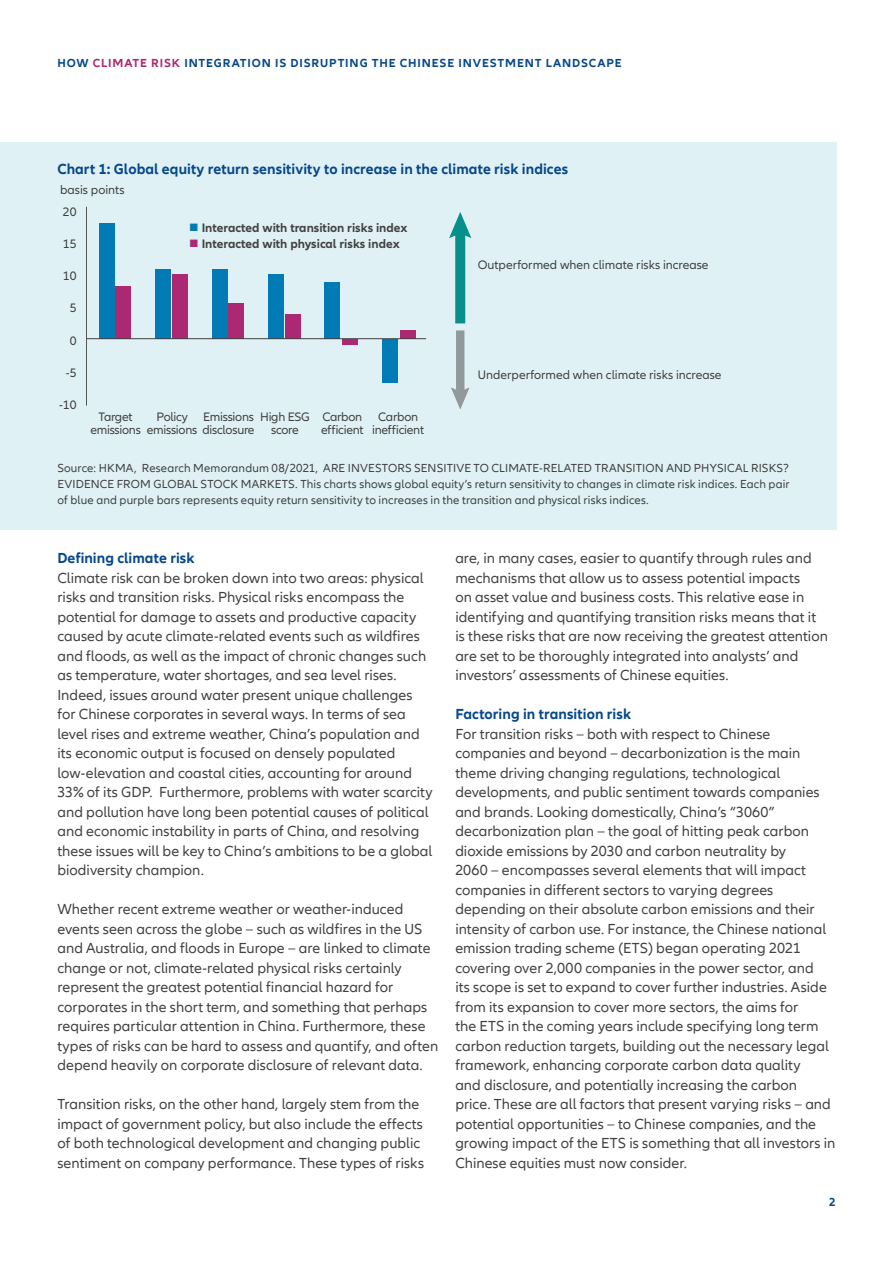
<style>
.page{position:relative;width:893px;height:1263px;background:#fff}
.page>*{position:absolute;margin:0;border:0;box-sizing:border-box;transform-origin:0 0}
.t1{font:15px/19.5px "Allianz Neo";letter-spacing:.005em;color:#424241}
.t2{font:700 15px "Allianz Neo";letter-spacing:.005em;color:#06488a}
.t3{font:12.75px/13.5px "Allianz Neo";letter-spacing:-.02em;color:#424241;text-align:center}
.t4{font:12.75px/21.6px "Allianz Neo";color:#424241}
.t5{font:700 12.75px "Allianz Neo";color:#424241}
.t6{font:12px/15.6px "Allianz Neo";letter-spacing:.01em;color:#424241;text-align:justify}
.t7{font:700 12px "Allianz Neo";letter-spacing:.075em;color:#06488a}
.s1{color:#ab2873}
.s2{color:#007bb5}
</style>
<div class="page">
<div style="left:0;top:142px;width:836px;height:388px;background:#e0f1f5"></div>
<div style="left:99px;top:223px;width:16px;height:116px;background:#007bb5"></div>
<div style="left:155px;top:269px;width:16px;height:70px;background:#007bb5"></div>
<div style="left:212px;top:269px;width:16px;height:70px;background:#007bb5"></div>
<div style="left:268px;top:275px;width:16px;height:64px;background:#007bb5"></div>
<div style="left:324px;top:283px;width:16px;height:56px;background:#007bb5"></div>
<div style="left:383px;top:339px;width:15px;height:43px;background:#007bb5"></div>
<div style="left:116px;top:286px;width:15px;height:53px;background:#ab2873"></div>
<div style="left:172px;top:275px;width:16px;height:64px;background:#ab2873"></div>
<div style="left:229px;top:304px;width:15px;height:35px;background:#ab2873"></div>
<div style="left:285px;top:315px;width:15px;height:24px;background:#ab2873"></div>
<div style="left:342px;top:339px;width:16px;height:6px;background:#ab2873"></div>
<div style="left:400px;top:330px;width:15px;height:9px;background:#ab2873"></div>
<hr style="left:86px;top:338px;width:340px;height:1px;background:#424241">
<hr style="left:86px;top:207px;width:1px;height:199px;background:#424241">
<div style="left:455px;top:230px;width:10px;height:93px;background:#078f8c"></div>
<svg style="left:449px;top:212px;width:22px;height:26px"></svg>
<div style="left:456px;top:330px;width:8px;height:64px;background:#91999b"></div>
<svg style="left:451px;top:387px;width:19px;height:23px"></svg>
<p class="t7" style="left:57px;top:56px;width:566px">HOW <span class="s1">CLIMATE RISK</span> INTEGRATION IS DISRUPTING THE CHINESE INVESTMENT LANDSCAPE</p>
<p class="t2" style="left:57px;top:161px;width:512px">Chart 1: Global equity return sensitivity to increase in the climate risk indices</p>
<p class="t4" style="left:60px;top:179px;width:66px">basis points<br>20</p>
<p class="t3" style="left:63px;top:237px;width:15px">15</p>
<p class="t3" style="left:63px;top:269px;width:15px">10</p>
<p class="t3" style="left:70px;top:302px;width:8px">5</p>
<p class="t3" style="left:70px;top:334px;width:8px">0</p>
<p class="t3" style="left:66px;top:366px;width:12px">-5</p>
<p class="t3" style="left:59px;top:398px;width:19px">-10</p>
<p class="t3" style="left:90px;top:410px;width:52px">Target emissions</p>
<p class="t3" style="left:147px;top:410px;width:109px;text-align:left;text-indent:10px">Policy<br>emissions disclosure</p>
<p class="t5" style="left:189px;top:221px;width:220px"><span class="s2">■</span> Interacted with transition risks index</p>
<p class="t5" style="left:189px;top:236px;width:212px"><span class="s1">■</span> Interacted with physical risks index</p>
<p class="t4" style="left:478px;top:254px;width:232px">Outperformed when climate risks increase</p>
<p class="t4" style="left:478px;top:364px;width:245px">Underperformed when climate risks increase</p>
<p class="t3" style="left:203px;top:410px;width:52px">Emissions</p>
<p class="t3" style="left:260px;top:410px;width:51px">High ESG score</p>
<p class="t3" style="left:321px;top:410px;width:44px;text-align:left">Carbon efficient</p>
<p class="t3" style="left:372px;top:410px;width:53px">Carbon inefficient</p>
<p class="t6" style="left:57px;top:461px;width:734px">Source: HKMA, Research Memorandum 08/2021, ARE INVESTORS SENSITIVE TO CLIMATE-RELATED TRANSITION AND PHYSICAL RISKS?<br>EVIDENCE FROM GLOBAL STOCK MARKETS. This charts shows global equity’s return sensitivity to changes in climate risk indices. Each pair of blue and purple bars represents equity return sensitivity to increases in the transition and physical risks indices.</p>
<p class="t2" style="left:57px;top:550px;width:139px">Defining climate risk</p>
<p class="t1" style="left:57px;top:568px;width:377px">Climate risk can be broken down into two areas: physical risks and transition risks. Physical risks encompass the potential for damage to assets and productive capacity caused by acute climate-related events such as wildfires and floods, as well as the impact of chronic changes such as temperature, water shortages, and sea level rises.<br>Indeed, issues around water present unique challenges for Chinese corporates in several ways. In terms of sea level rises and extreme weather, China’s population and its economic output is focused on densely populated low-elevation and coastal cities, accounting for around 33% of its GDP. Furthermore, problems with water scarcity and pollution have long been potential causes of political and economic instability in parts of China, and resolving these issues will be key to China’s ambitions to be a global biodiversity champion.</p>
<p class="t1" style="left:57px;top:900px;width:382px">Whether recent extreme weather or weather-induced events seen across the globe – such as wildfires in the US and Australia, and floods in Europe – are linked to climate change or not, climate-related physical risks certainly represent the greatest potential financial hazard for corporates in the short term, and something that perhaps requires particular attention in China. Furthermore, these types of risks can be hard to assess and quantify, and often depend heavily on corporate disclosure of relevant data.</p>
<p class="t1" style="left:57px;top:1095px;width:368px">Transition risks, on the other hand, largely stem from the impact of government policy, but also include the effects of both technological development and changing public sentiment on company performance. These types of risks</p>
<p class="t1" style="left:455px;top:549px;width:374px">are, in many cases, easier to quantify through rules and mechanisms that allow us to assess potential impacts<br>on asset value and business costs. This relative ease in identifying and quantifying transition risks means that it is these risks that are now receiving the greatest attention are set to be thoroughly integrated into analysts’ and investors’ assessments of Chinese equities.</p>
<p class="t2" style="left:455px;top:706px;width:177px">Factoring in transition risk</p>
<p class="t1" style="left:455px;top:724px;width:382px">For transition risks – both with respect to Chinese companies and beyond – decarbonization is the main theme driving changing regulations, technological developments, and public sentiment towards companies and brands. Looking domestically, China’s “3060” decarbonization plan – the goal of hitting peak carbon dioxide emissions by 2030 and carbon neutrality by<br>2060 – encompasses several elements that will impact companies in different sectors to varying degrees depending on their absolute carbon emissions and their intensity of carbon use. For instance, the Chinese national emission trading scheme (ETS) began operating 2021 covering over 2,000 companies in the power sector, and<br>its scope is set to expand to cover further industries. Aside from its expansion to cover more sectors, the aims for<br>the ETS in the coming years include specifying long term carbon reduction targets, building out the necessary legal framework, enhancing corporate carbon data quality<br>and disclosure, and potentially increasing the carbon price. These are all factors that present varying risks – and potential opportunities – to Chinese companies, and the growing impact of the ETS is something that all investors in Chinese equities must now consider.</p>
<p class="t7" style="left:829px;top:1194px;width:8px">2</p>
</div>
